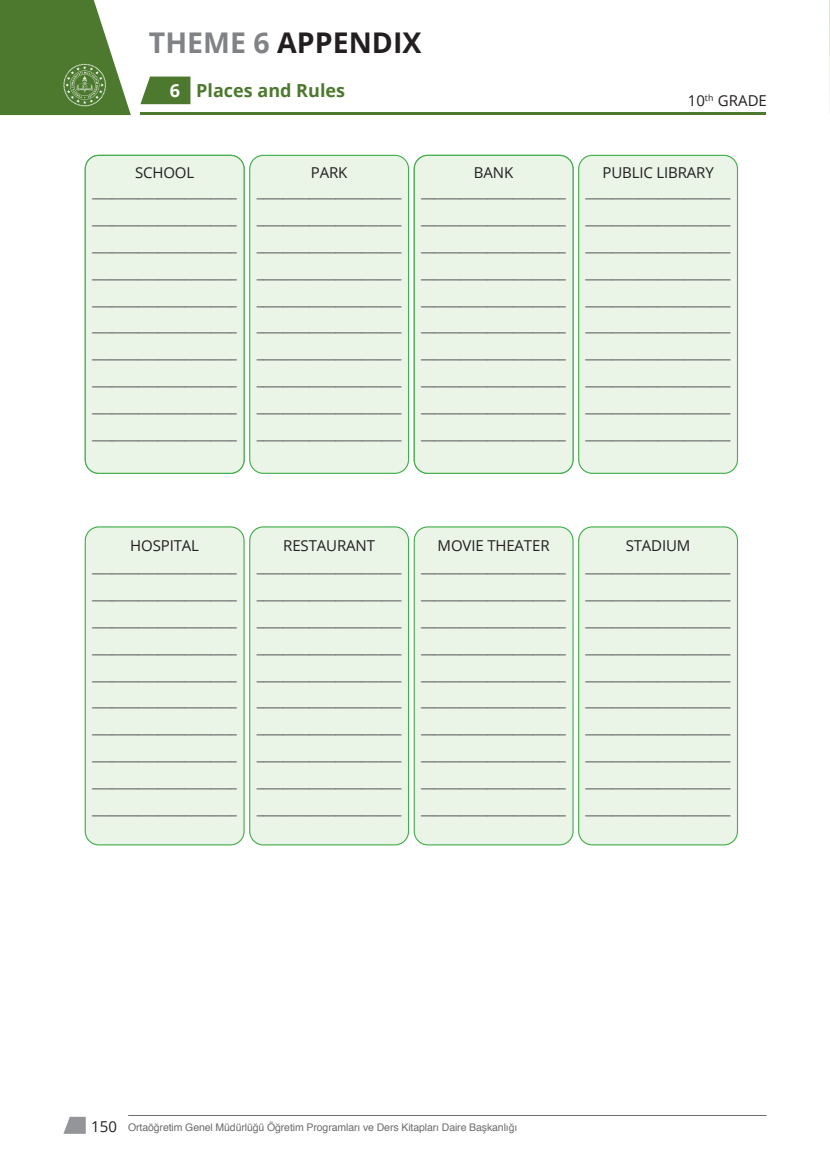
<style>
.page{position:relative;width:830px;height:1170px;background:#fff}
.page>*{position:absolute;margin:0;border:0;box-sizing:border-box;transform-origin:0 0}
.t1{font:700 28.5px "Open Sans";color:#231f20}
.t2{font:700 18px "Open Sans";color:#4c792d}
.t3{font:700 18px "Open Sans";color:#fff}
.Ana_Metin{font:15px "Open Sans";color:#57585a}
.Ana_Metin-2{font:15px "Open Sans";letter-spacing:-.01em;color:#231f20}
.t4{font:10.5px "Helvetica";letter-spacing:-.01em;color:#6c6d70}
.s1{color:#808285}
</style>
<div class="page">
<svg style="left:63px;top:1116px;width:23px;height:17px"></svg>
<svg style="left:829px;top:0;width:1px;height:106px"></svg>
<hr style="left:140px;top:113px;width:625px;height:2px;background:#4c792d">
<svg style="left:0;top:0;width:131px;height:115px"></svg>
<hr style="left:128px;top:1114px;width:638px;height:1px;background:#6c6d70">
<svg style="left:140px;top:77px;width:50px;height:27px"></svg>
<div style="left:85px;top:527px;width:159px;height:317px;background:#eaf4e7;border-radius:14px"></div>
<div style="left:85px;top:526px;width:159px;height:319px;border:1px solid #40ae49;border-radius:14px"></div>
<div style="left:249px;top:155px;width:159px;height:318px;background:#eaf4e7;border-radius:14px"></div>
<div style="left:249px;top:155px;width:160px;height:319px;border:1px solid #40ae49;border-radius:14px"></div>
<div style="left:249px;top:527px;width:159px;height:317px;background:#eaf4e7;border-radius:14px"></div>
<div style="left:249px;top:526px;width:160px;height:319px;border:1px solid #40ae49;border-radius:14px"></div>
<div style="left:414px;top:527px;width:158px;height:317px;background:#eaf4e7;border-radius:14px"></div>
<div style="left:413px;top:526px;width:160px;height:319px;border:1px solid #40ae49;border-radius:14px"></div>
<div style="left:578px;top:155px;width:159px;height:318px;background:#eaf4e7;border-radius:14px"></div>
<div style="left:578px;top:155px;width:159px;height:319px;border:1px solid #40ae49;border-radius:14px"></div>
<div style="left:414px;top:155px;width:158px;height:318px;background:#eaf4e7;border-radius:14px"></div>
<div style="left:413px;top:155px;width:160px;height:319px;border:1px solid #40ae49;border-radius:14px"></div>
<div style="left:85px;top:155px;width:159px;height:318px;background:#eaf4e7;border-radius:14px"></div>
<div style="left:85px;top:155px;width:159px;height:319px;border:1px solid #40ae49;border-radius:14px"></div>
<div style="left:578px;top:527px;width:159px;height:317px;background:#eaf4e7;border-radius:14px"></div>
<div style="left:578px;top:526px;width:159px;height:319px;border:1px solid #40ae49;border-radius:14px"></div>
<h1 class="t1" style="left:149px;top:23px;width:274px"><span class="s1">THEME 6</span> APPENDIX</h1>
<p class="t3" style="left:170px;top:78px;width:12px">6</p>
<p class="t2" style="left:196px;top:78px;width:150px">Places and Rules</p>
<p class="Ana_Metin-2" style="left:687px;top:91px;width:81px">10<sup>th</sup> GRADE</p>
<p class="Ana_Metin-2" style="left:135px;top:162px;width:61px">SCHOOL</p>
<p class="Ana_Metin" style="left:92px;top:181px;width:146px">______________________</p>
<p class="Ana_Metin" style="left:92px;top:208px;width:146px">______________________</p>
<p class="Ana_Metin" style="left:92px;top:235px;width:146px">______________________</p>
<p class="Ana_Metin" style="left:92px;top:262px;width:146px">______________________</p>
<p class="Ana_Metin" style="left:92px;top:289px;width:146px">______________________</p>
<p class="Ana_Metin" style="left:92px;top:316px;width:146px">______________________</p>
<p class="Ana_Metin" style="left:92px;top:342px;width:146px">______________________</p>
<p class="Ana_Metin" style="left:92px;top:369px;width:146px">______________________</p>
<p class="Ana_Metin" style="left:92px;top:396px;width:146px">______________________</p>
<p class="Ana_Metin" style="left:92px;top:423px;width:146px">______________________</p>
<p class="Ana_Metin-2" style="left:311px;top:162px;width:38px">PARK</p>
<p class="Ana_Metin-2" style="left:602px;top:162px;width:113px">PUBLIC LIBRARY</p>
<p class="Ana_Metin-2" style="left:473px;top:162px;width:41px">BANK</p>
<p class="Ana_Metin" style="left:256px;top:181px;width:146px">______________________</p>
<p class="Ana_Metin" style="left:256px;top:208px;width:146px">______________________</p>
<p class="Ana_Metin" style="left:256px;top:235px;width:146px">______________________</p>
<p class="Ana_Metin" style="left:256px;top:262px;width:146px">______________________</p>
<p class="Ana_Metin" style="left:256px;top:289px;width:146px">______________________</p>
<p class="Ana_Metin" style="left:256px;top:316px;width:146px">______________________</p>
<p class="Ana_Metin" style="left:256px;top:342px;width:146px">______________________</p>
<p class="Ana_Metin" style="left:256px;top:369px;width:146px">______________________</p>
<p class="Ana_Metin" style="left:256px;top:396px;width:146px">______________________</p>
<p class="Ana_Metin" style="left:256px;top:423px;width:146px">______________________</p>
<p class="Ana_Metin" style="left:421px;top:181px;width:146px">______________________</p>
<p class="Ana_Metin" style="left:421px;top:208px;width:146px">______________________</p>
<p class="Ana_Metin" style="left:421px;top:235px;width:146px">______________________</p>
<p class="Ana_Metin" style="left:421px;top:262px;width:146px">______________________</p>
<p class="Ana_Metin" style="left:421px;top:289px;width:146px">______________________</p>
<p class="Ana_Metin" style="left:421px;top:316px;width:146px">______________________</p>
<p class="Ana_Metin" style="left:421px;top:342px;width:146px">______________________</p>
<p class="Ana_Metin" style="left:421px;top:369px;width:146px">______________________</p>
<p class="Ana_Metin" style="left:421px;top:396px;width:146px">______________________</p>
<p class="Ana_Metin" style="left:421px;top:423px;width:146px">______________________</p>
<p class="Ana_Metin" style="left:585px;top:181px;width:146px">______________________</p>
<p class="Ana_Metin" style="left:585px;top:208px;width:146px">______________________</p>
<p class="Ana_Metin" style="left:585px;top:235px;width:146px">______________________</p>
<p class="Ana_Metin" style="left:585px;top:262px;width:146px">______________________</p>
<p class="Ana_Metin" style="left:585px;top:289px;width:146px">______________________</p>
<p class="Ana_Metin" style="left:585px;top:316px;width:146px">______________________</p>
<p class="Ana_Metin" style="left:585px;top:342px;width:146px">______________________</p>
<p class="Ana_Metin" style="left:585px;top:369px;width:146px">______________________</p>
<p class="Ana_Metin" style="left:585px;top:396px;width:146px">______________________</p>
<p class="Ana_Metin" style="left:585px;top:423px;width:146px">______________________</p>
<p class="Ana_Metin-2" style="left:130px;top:535px;width:70px">HOSPITAL</p>
<p class="Ana_Metin" style="left:92px;top:556px;width:146px">______________________</p>
<p class="Ana_Metin" style="left:92px;top:583px;width:146px">______________________</p>
<p class="Ana_Metin" style="left:92px;top:610px;width:146px">______________________</p>
<p class="Ana_Metin" style="left:92px;top:637px;width:146px">______________________</p>
<p class="Ana_Metin" style="left:92px;top:663px;width:146px">______________________</p>
<p class="Ana_Metin" style="left:92px;top:690px;width:146px">______________________</p>
<p class="Ana_Metin" style="left:92px;top:717px;width:146px">______________________</p>
<p class="Ana_Metin" style="left:92px;top:744px;width:146px">______________________</p>
<p class="Ana_Metin" style="left:92px;top:771px;width:146px">______________________</p>
<p class="Ana_Metin" style="left:92px;top:798px;width:146px">______________________</p>
<p class="Ana_Metin-2" style="left:283px;top:535px;width:93px">RESTAURANT</p>
<p class="Ana_Metin-2" style="left:437px;top:535px;width:113px">MOVIE THEATER</p>
<p class="Ana_Metin-2" style="left:625px;top:535px;width:66px">STADIUM</p>
<p class="Ana_Metin" style="left:256px;top:556px;width:146px">______________________</p>
<p class="Ana_Metin" style="left:256px;top:583px;width:146px">______________________</p>
<p class="Ana_Metin" style="left:256px;top:610px;width:146px">______________________</p>
<p class="Ana_Metin" style="left:256px;top:637px;width:146px">______________________</p>
<p class="Ana_Metin" style="left:256px;top:663px;width:146px">______________________</p>
<p class="Ana_Metin" style="left:256px;top:690px;width:146px">______________________</p>
<p class="Ana_Metin" style="left:256px;top:717px;width:146px">______________________</p>
<p class="Ana_Metin" style="left:256px;top:744px;width:146px">______________________</p>
<p class="Ana_Metin" style="left:256px;top:771px;width:146px">______________________</p>
<p class="Ana_Metin" style="left:256px;top:798px;width:146px">______________________</p>
<p class="Ana_Metin" style="left:421px;top:556px;width:146px">______________________</p>
<p class="Ana_Metin" style="left:421px;top:583px;width:146px">______________________</p>
<p class="Ana_Metin" style="left:421px;top:610px;width:146px">______________________</p>
<p class="Ana_Metin" style="left:421px;top:637px;width:146px">______________________</p>
<p class="Ana_Metin" style="left:421px;top:663px;width:146px">______________________</p>
<p class="Ana_Metin" style="left:421px;top:690px;width:146px">______________________</p>
<p class="Ana_Metin" style="left:421px;top:717px;width:146px">______________________</p>
<p class="Ana_Metin" style="left:421px;top:744px;width:146px">______________________</p>
<p class="Ana_Metin" style="left:421px;top:771px;width:146px">______________________</p>
<p class="Ana_Metin" style="left:421px;top:798px;width:146px">______________________</p>
<p class="Ana_Metin" style="left:585px;top:556px;width:146px">______________________</p>
<p class="Ana_Metin" style="left:585px;top:583px;width:146px">______________________</p>
<p class="Ana_Metin" style="left:585px;top:610px;width:146px">______________________</p>
<p class="Ana_Metin" style="left:585px;top:637px;width:146px">______________________</p>
<p class="Ana_Metin" style="left:585px;top:663px;width:146px">______________________</p>
<p class="Ana_Metin" style="left:585px;top:690px;width:146px">______________________</p>
<p class="Ana_Metin" style="left:585px;top:717px;width:146px">______________________</p>
<p class="Ana_Metin" style="left:585px;top:744px;width:146px">______________________</p>
<p class="Ana_Metin" style="left:585px;top:771px;width:146px">______________________</p>
<p class="Ana_Metin" style="left:585px;top:798px;width:146px">______________________</p>
<p class="Ana_Metin-2" style="left:91px;top:1115px;width:27px">150</p>
<p class="t4" style="left:128px;top:1119px;width:390px">Ortaöğretim Genel Müdürlüğü Öğretim Programları ve Ders Kitapları Daire Başkanlığı</p>
</div>
